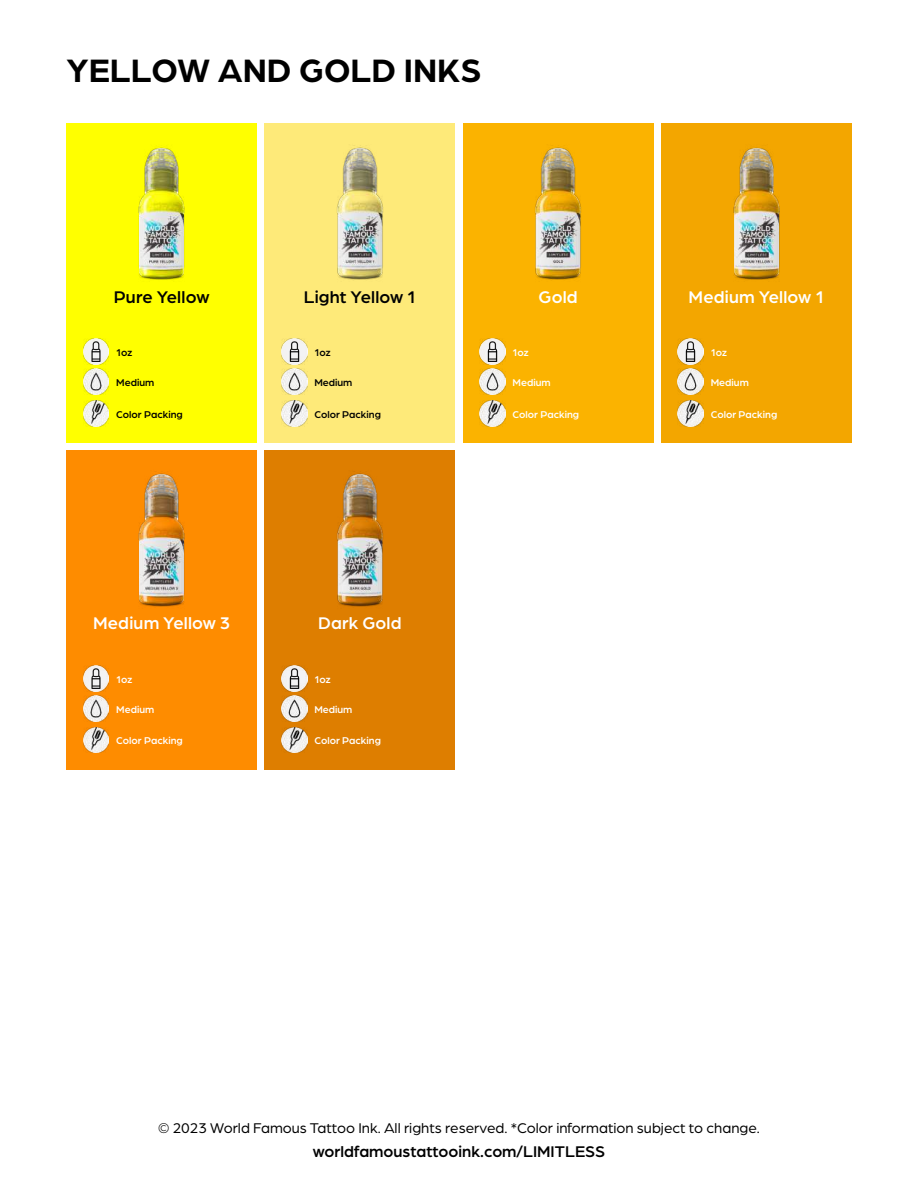
<style>
.page{position:relative;width:918px;height:1188px;background:#fff}
.page>*{position:absolute;margin:0;border:0;box-sizing:border-box;transform-origin:0 0}
.t1{font:700 34.5px "Arboria";color:#000}
.t2{font:500 18px "Arboria";letter-spacing:.01em;color:#fff}
.t3{font:500 18px "Arboria";letter-spacing:.005em;color:#000101}
.t4{font:500 16.5px "Arboria";color:#000}
.t5{font:15px "Arboria";color:#000}
.t6{font:500 10.5px "Arboria";color:#fff}
.t7{font:500 10.5px "Arboria";color:#000101}
</style>
<div class="page">
<div style="left:661px;top:124px;width:190px;height:319px;background:#f3a600"></div>
<img style="left:733px;top:147px;width:47px;height:133px">
<img style="left:678px;top:369px;width:25px;height:25px">
<img style="left:678px;top:400px;width:25px;height:26px">
<img style="left:678px;top:339px;width:25px;height:25px">
<div style="left:463px;top:124px;width:190px;height:319px;background:#fbb300"></div>
<img style="left:535px;top:145px;width:46px;height:135px">
<img style="left:480px;top:369px;width:25px;height:25px">
<img style="left:480px;top:400px;width:25px;height:26px">
<img style="left:480px;top:339px;width:25px;height:25px">
<div style="left:67px;top:450px;width:190px;height:320px;background:#fe8c00"></div>
<img style="left:138px;top:471px;width:47px;height:136px">
<img style="left:83px;top:696px;width:26px;height:25px">
<img style="left:83px;top:727px;width:26px;height:26px">
<img style="left:83px;top:665px;width:26px;height:26px">
<div style="left:67px;top:124px;width:190px;height:319px;background:#ff0"></div>
<img style="left:138px;top:147px;width:47px;height:133px">
<img style="left:83px;top:369px;width:26px;height:25px">
<img style="left:83px;top:400px;width:26px;height:26px">
<img style="left:83px;top:339px;width:26px;height:25px">
<div style="left:265px;top:124px;width:190px;height:319px;background:#feea79"></div>
<img style="left:337px;top:145px;width:46px;height:135px">
<img style="left:281px;top:369px;width:26px;height:25px">
<img style="left:281px;top:400px;width:26px;height:26px">
<img style="left:281px;top:339px;width:26px;height:25px">
<div style="left:265px;top:450px;width:190px;height:320px;background:#de7e00"></div>
<img style="left:337px;top:471px;width:46px;height:136px">
<img style="left:281px;top:696px;width:26px;height:25px">
<img style="left:281px;top:727px;width:26px;height:26px">
<img style="left:281px;top:665px;width:26px;height:26px">
<h1 class="t1" style="left:67px;top:47px;width:416px">YELLOW AND GOLD INKS</h1>
<h2 class="t3" style="left:114px;top:284px;width:97px">Pure Yellow</h2>
<h2 class="t3" style="left:304px;top:284px;width:113px">Light Yellow 1</h2>
<h2 class="t2" style="left:539px;top:284px;width:41px">Gold</h2>
<p class="t7" style="left:116px;top:345px;width:18px">1oz</p>
<p class="t7" style="left:314px;top:345px;width:18px">1oz</p>
<p class="t6" style="left:513px;top:345px;width:18px">1oz</p>
<p class="t7" style="left:116px;top:375px;width:40px">Medium</p>
<p class="t7" style="left:116px;top:407px;width:68px">Color Packing</p>
<p class="t7" style="left:314px;top:375px;width:40px">Medium</p>
<p class="t7" style="left:314px;top:407px;width:68px">Color Packing</p>
<p class="t6" style="left:513px;top:375px;width:40px">Medium</p>
<p class="t6" style="left:513px;top:407px;width:68px">Color Packing</p>
<h2 class="t2" style="left:93px;top:611px;width:139px">Medium Yellow 3</h2>
<h2 class="t2" style="left:318px;top:611px;width:85px">Dark Gold</h2>
<p class="t6" style="left:116px;top:672px;width:18px">1oz</p>
<p class="t6" style="left:314px;top:672px;width:18px">1oz</p>
<p class="t6" style="left:116px;top:702px;width:40px">Medium</p>
<p class="t6" style="left:116px;top:734px;width:68px">Color Packing</p>
<p class="t6" style="left:314px;top:702px;width:40px">Medium</p>
<p class="t6" style="left:314px;top:734px;width:68px">Color Packing</p>
<h2 class="t2" style="left:689px;top:284px;width:137px">Medium Yellow 1</h2>
<p class="t6" style="left:711px;top:345px;width:18px">1oz</p>
<p class="t6" style="left:711px;top:375px;width:40px">Medium</p>
<p class="t6" style="left:711px;top:407px;width:68px">Color Packing</p>
<h3 class="t5" style="left:158px;top:1118px;width:603px">© 2023 World Famous Tattoo Ink. All rights reserved. *Color information subject to change.</h3>
<h3 class="t4" style="left:313px;top:1140px;width:294px">worldfamoustattooink.com/LIMITLESS</h3>
</div>
